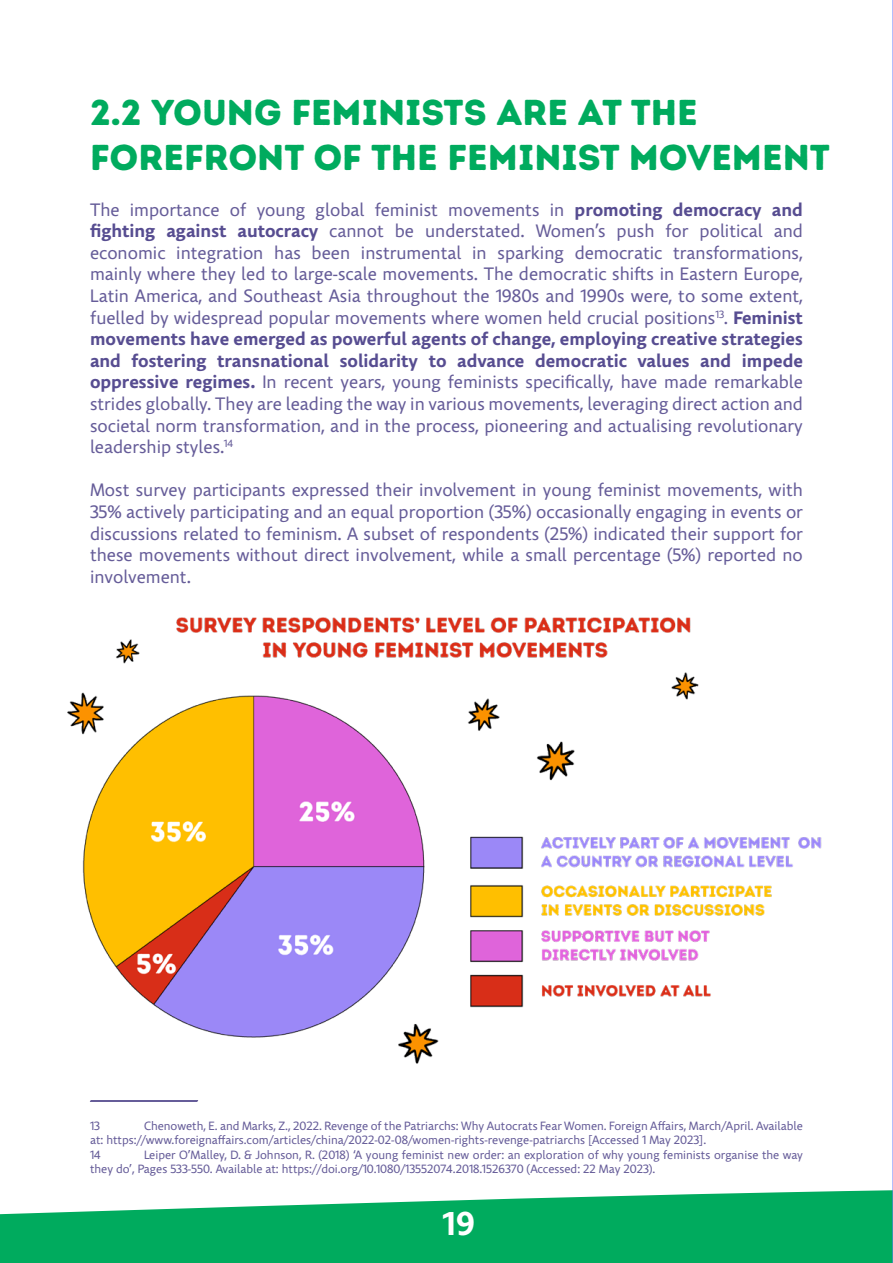
<style>
.page{position:relative;width:893px;height:1263px;background:#fff}
.page>*{position:absolute;margin:0;border:0;box-sizing:border-box;transform-origin:0 0}
.Wavy_Title__pink{font:36px/45px "Intro Rust Base";color:#00ab5e}
.Purple_big_text__Com{font:700 33px "Comenia Sans";color:#fff}
.Texte_courant{font:18px/21.6px "Comenia Sans";color:#665d99;text-align:justify}
.Texte_note_de_bas_de{font:12px/14.4px "Comenia Sans";color:#665d99}
.s1{font-weight:700;color:#574d91}
</style>
<div class="page">
<svg style="left:0;top:1100px;width:892px;height:163px"></svg>
<svg style="left:90px;top:1100px;width:108px;height:2px"></svg>
<hr style="left:892px;top:0;width:1px;height:1263px;background:#6980fa">
<img style="left:67px;top:617px;width:755px;height:447px">
<p class="Wavy_Title__pink" style="left:90px;top:91px;width:741px">2.2 YOUNG FEMINISTS ARE AT THE<br>FOREFRONT OF THE FEMINIST MOVEMENT</p>
<p class="Texte_courant" style="left:90px;top:199px;width:714px">The importance of young global feminist movements in <span class="s1">promoting democracy and fighting against autocracy</span> cannot be understated. Women’s push for political and economic integration has been instrumental in sparking democratic transformations, mainly where they led to large-scale movements. The democratic shifts in Eastern Europe, Latin America, and Southeast Asia throughout the 1980s and 1990s were, to some extent, fuelled by widespread popular movements where women held crucial positions<sup>13</sup>. <span class="s1">Feminist movements have emerged as powerful agents of change, employing creative strategies and fostering transnational solidarity to advance democratic values and impede oppressive regimes.</span> In recent years, young feminists specifically, have made remarkable strides globally. They are leading the way in various movements, leveraging direct action and societal norm transformation, and in the process, pioneering and actualising revolutionary leadership styles.<sup>14</sup><sup>2</sup></p>
<p class="Texte_courant" style="left:90px;top:480px;width:714px">Most survey participants expressed their involvement in young feminist movements, with 35% actively participating and an equal proportion (35%) occasionally engaging in events or discussions related to feminism. A subset of respondents (25%) indicated their support for these movements without direct involvement, while a small percentage (5%) reported no involvement.</p>
<p class="Texte_note_de_bas_de" style="left:90px;top:1119px;width:714px;text-indent:54px">Chenoweth, E. and Marks, Z., 2022. Revenge of the Patriarchs: Why Autocrats Fear Women. Foreign Affairs, March/April. Available at: https://www.foreignaffairs.com/articles/china/2022-02-08/women-rights-revenge-patriarchs [Accessed 1 May 2023].</p>
<p class="Texte_note_de_bas_de" style="left:90px;top:1147px;width:12px">14</p>
<p class="Texte_note_de_bas_de" style="left:90px;top:1119px;width:11px">13</p>
<p class="Texte_note_de_bas_de" style="left:90px;top:1147px;width:714px;text-indent:54px">Leiper O’Malley, D. &amp; Johnson, R. (2018) ‘A young feminist new order: an exploration of why young feminists organise the way they do’, Pages 533-550. Available at: https://doi.org/10.1080/13552074.2018.1526370 (Accessed: 22 May 2023).</p>
<p class="Purple_big_text__Com" style="left:442px;top:1203px;width:34px">19</p>
</div>
